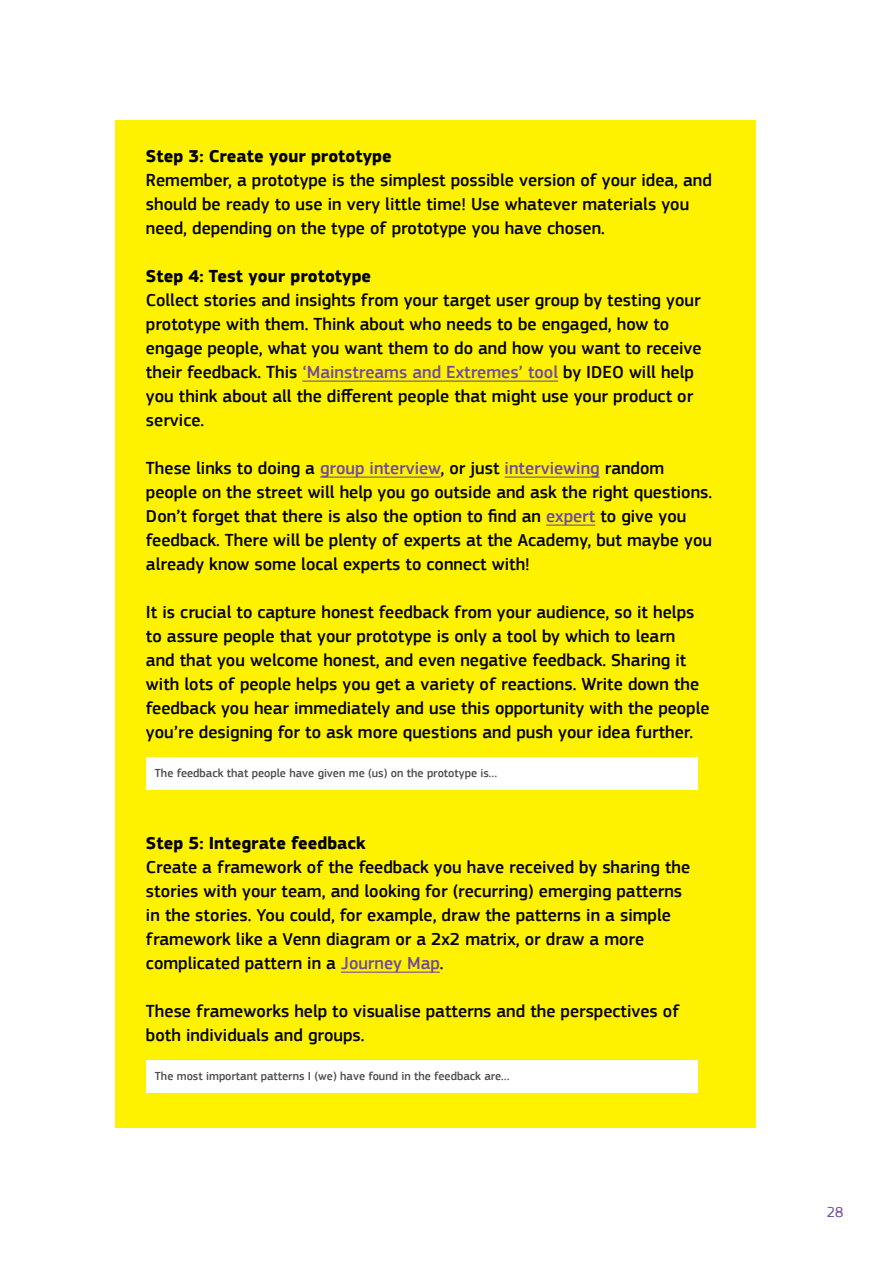
<style>
.page{position:relative;width:893px;height:1263px;background:#fff}
.page>*{position:absolute;margin:0;border:0;box-sizing:border-box;transform-origin:0 0}
.t1{font:500 18px/24px "EC Square Sans Pro";color:#000}
.t2{font:700 18px "EC Square Sans Pro";color:#000}
.t3{font:15px "EC Square Sans Pro";color:#704a9e}
.t4{font:500 12px "EC Square Sans Pro";color:#4d4d4d}
.s1{color:#704a9e}
</style>
<div class="page">
<div style="left:115px;top:120px;width:640px;height:1008px;background:#fff200"></div>
<div style="left:146px;top:757px;width:551px;height:33px;background:#fff"></div>
<div style="left:146px;top:1060px;width:551px;height:33px;background:#fff"></div>
<hr style="left:302px;top:381px;width:256px;height:1px;background:#704a9e">
<hr style="left:320px;top:477px;width:120px;height:1px;background:#704a9e">
<hr style="left:505px;top:477px;width:95px;height:1px;background:#704a9e">
<hr style="left:546px;top:525px;width:49px;height:1px;background:#704a9e">
<hr style="left:341px;top:972px;width:99px;height:1px;background:#704a9e">
<p class="t2" style="left:146px;top:145px;width:247px">Step 3: Create your prototype</p>
<p class="t1" style="left:146px;top:168px;width:567px">Remember, a prototype is the simplest possible version of your idea, and should be ready to use in very little time! Use whatever materials you need, depending on the type of prototype you have chosen.</p>
<p class="t2" style="left:146px;top:265px;width:227px">Step 4: Test your prototype</p>
<p class="t1" style="left:146px;top:288px;width:557px">Collect stories and insights from your target user group by testing your prototype with them. Think about who needs to be engaged, how to engage people, what you want them to do and how you want to receive their feedback. This <span class="s1">‘Mainstreams and Extremes’ tool</span> by IDEO will help you think about all the different people that might use your product or service.</p>
<p class="t1" style="left:146px;top:456px;width:568px">These links to doing a <span class="s1">group interview</span>, or just <span class="s1">interviewing</span> random people on the street will help you go outside and ask the right questions.<br>Don’t forget that there is also the option to find an <span class="s1">expert</span> to give you feedback. There will be plenty of experts at the Academy, but maybe you already know some local experts to connect with!</p>
<p class="t1" style="left:146px;top:600px;width:565px">It is crucial to capture honest feedback from your audience, so it helps to assure people that your prototype is only a tool by which to learn<br>and that you welcome honest, and even negative feedback. Sharing it with lots of people helps you get a variety of reactions. Write down the feedback you hear immediately and use this opportunity with the people you’re designing for to ask more questions and push your idea further.</p>
<p class="t4" style="left:155px;top:766px;width:344px">The feedback that people have given me (us) on the prototype is…</p>
<p class="t2" style="left:146px;top:832px;width:221px">Step 5: Integrate feedback</p>
<p class="t1" style="left:146px;top:855px;width:546px">Create a framework of the feedback you have received by sharing the stories with your team, and looking for (recurring) emerging patterns in the stories. You could, for example, draw the patterns in a simple framework like a Venn diagram or a 2x2 matrix, or draw a more complicated pattern in a <span class="s1">Journey Map</span>.</p>
<p class="t1" style="left:146px;top:999px;width:535px">These frameworks help to visualise patterns and the perspectives of both individuals and groups.</p>
<p class="t4" style="left:155px;top:1069px;width:356px">The most important patterns I (we) have found in the feedback are…</p>
<p class="t3" style="left:827px;top:1203px;width:18px">28</p>
</div>
